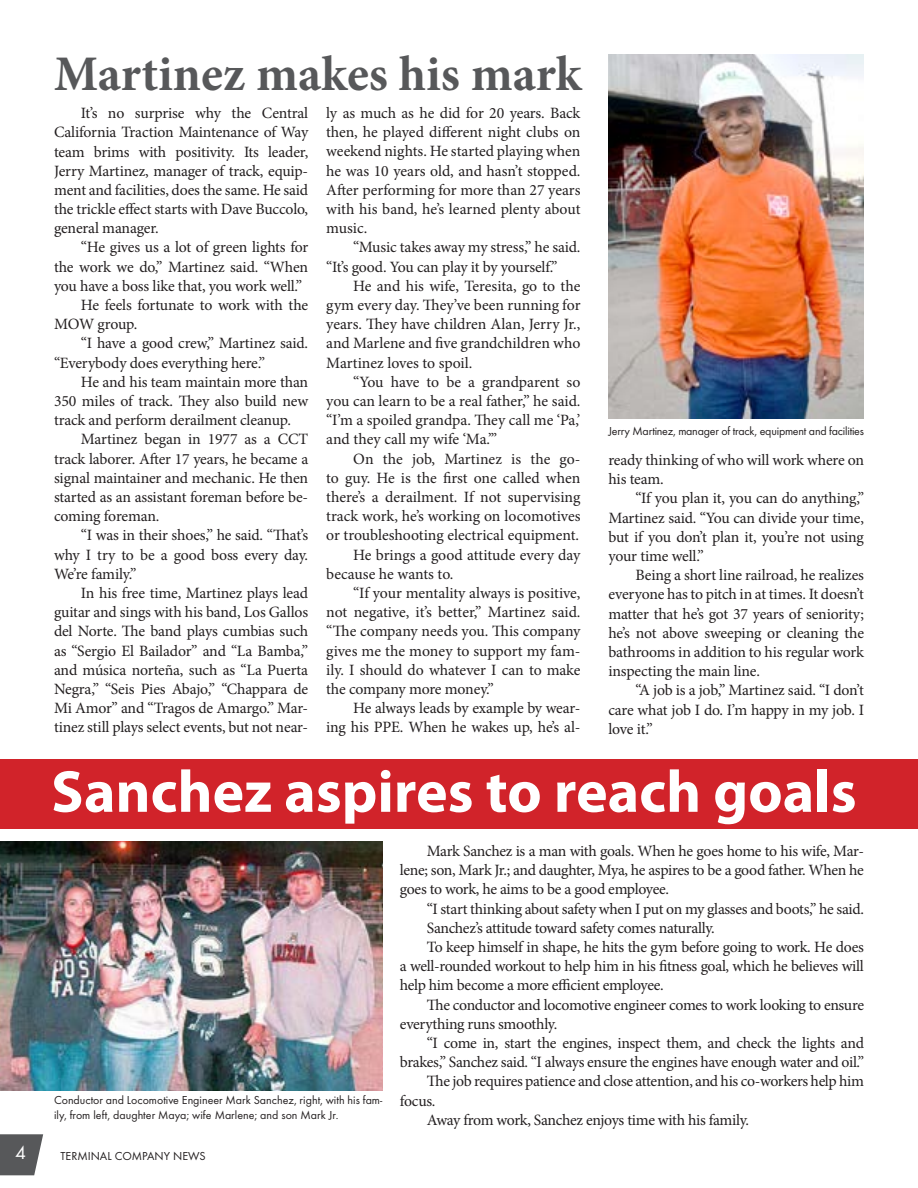
<style>
.page{position:relative;width:918px;height:1188px;background:#fff}
.page>*{position:absolute;margin:0;border:0;box-sizing:border-box;transform-origin:0 0}
.t1{font:700 59.7px "Myriad Pro";color:#fff}
.t2{font:700 49.8px "Minion Pro";color:#57585a}
.t3{font:19.5px "Function";color:#fff}
.t4{font:15.75px/19.2px "Minion Pro";letter-spacing:-.015em;color:#231f20;text-align:justify}
.t5{font:12px/15px "Function";color:#231f20}
.t6{font:12px "Function";letter-spacing:-.02em;color:#231f20}
</style>
<div class="page">
<svg style="left:0;top:1134px;width:43px;height:41px;background:#68696b"></svg>
<div style="left:0;top:759px;width:917px;height:70px;background:#d1232a"></div>
<img style="left:608px;top:54px;width:256px;height:365px">
<img style="left:0;top:842px;width:382px;height:249px">
<h2 class="t2" style="left:54px;top:39px;width:529px">Martinez makes his mark</h2>
<p class="t4" style="left:54px;top:104px;width:256px;text-indent:27px">It’s no surprise why the Central California Traction Maintenance of Way team brims with positivity. Its leader, Jerry Martinez, manager of track, equip&shy;ment and facilities, does the same. He said the trickle effect starts with Dave Buccolo, general manager.</p>
<p class="t4" style="left:81px;top:238px;width:229px">“He gives us a lot of green lights for</p>
<p class="t4" style="left:54px;top:257px;width:256px">the work we do,” Martinez said. “When</p>
<p class="t4" style="left:54px;top:276px;width:250px">you have a boss like that, you work well.”</p>
<p class="t4" style="left:81px;top:296px;width:229px">He feels fortunate to work with the</p>
<p class="t4" style="left:54px;top:315px;width:85px">MOW group.</p>
<p class="t4" style="left:81px;top:334px;width:229px">“I have a good crew,” Martinez said.</p>
<p class="t4" style="left:54px;top:353px;width:213px">“Everybody does everything here.”</p>
<p class="t4" style="left:81px;top:372px;width:229px">He and his team maintain more than</p>
<p class="t4" style="left:54px;top:392px;width:256px">350 miles of track. They also build new</p>
<p class="t4" style="left:54px;top:411px;width:239px">track and perform derailment cleanup.</p>
<p class="t4" style="left:81px;top:430px;width:229px">Martinez began in 1977 as a CCT</p>
<p class="t4" style="left:54px;top:449px;width:256px">track laborer. After 17 years, he became a</p>
<p class="t4" style="left:54px;top:468px;width:256px">signal maintainer and mechanic. He then</p>
<p class="t4" style="left:54px;top:488px;width:256px">started as an assistant foreman before be-</p>
<p class="t4" style="left:54px;top:507px;width:107px">coming foreman.</p>
<p class="t4" style="left:81px;top:526px;width:229px">“I was in their shoes,” he said. “That’s</p>
<p class="t4" style="left:54px;top:545px;width:256px">why I try to be a good boss every day.</p>
<p class="t4" style="left:54px;top:564px;width:84px">We’re family.”</p>
<p class="t4" style="left:81px;top:584px;width:229px">In his free time, Martinez plays lead</p>
<p class="t4" style="left:54px;top:603px;width:256px">guitar and sings with his band, Los Gallos</p>
<p class="t4" style="left:54px;top:622px;width:256px">del Norte. The band plays cumbias such</p>
<p class="t4" style="left:54px;top:641px;width:256px">as “Sergio El Bailador” and “La Bamba,”</p>
<p class="t4" style="left:54px;top:660px;width:256px">and música norteña, such as “La Puerta</p>
<p class="t4" style="left:54px;top:680px;width:256px">Negra,” “Seis Pies Abajo,” “Chappara de</p>
<p class="t4" style="left:54px;top:699px;width:256px">Mi Amor” and “Tragos de Amargo.” Mar-</p>
<p class="t4" style="left:54px;top:718px;width:256px">tinez still plays select events, but not near-</p>
<p class="t4" style="left:326px;top:104px;width:256px">ly as much as he did for 20 years. Back then, he played different night clubs on weekend nights. He started playing when he was 10 years old, and hasn’t stopped.<br>After performing for more than 27 years with his band, he’s learned plenty about music.</p>
<p class="t4" style="left:326px;top:238px;width:256px;text-indent:27px">“Music takes away my stress,” he said. “It’s good. You can play it by yourself.”</p>
<p class="t4" style="left:326px;top:276px;width:256px;text-indent:27px">He and his wife, Teresita, go to the gym every day. They’ve been running for years. They have children Alan, Jerry Jr., and Marlene and five grandchildren who Martinez loves to spoil.</p>
<p class="t4" style="left:326px;top:372px;width:256px;text-indent:27px">“You have to be a grandparent so you can learn to be a real father,” he said. “I’m a spoiled grandpa. They call me ‘Pa,’ and they call my wife ‘Ma.’”</p>
<p class="t4" style="left:353px;top:449px;width:229px">On the job, Martinez is the go-</p>
<p class="t4" style="left:326px;top:468px;width:256px">to guy. He is the first one called when</p>
<p class="t4" style="left:326px;top:488px;width:256px">there’s a derailment. If not supervising</p>
<p class="t4" style="left:326px;top:507px;width:256px">track work, he’s working on locomotives</p>
<p class="t4" style="left:326px;top:526px;width:254px">or troubleshooting electrical equipment.</p>
<p class="t4" style="left:353px;top:545px;width:229px">He brings a good attitude every day</p>
<p class="t4" style="left:326px;top:564px;width:129px">because he wants to.</p>
<p class="t4" style="left:353px;top:583px;width:229px">“If your mentality always is positive,</p>
<p class="t4" style="left:326px;top:603px;width:256px">not negative, it’s better,” Martinez said.</p>
<p class="t4" style="left:326px;top:622px;width:256px">“The company needs you. This company</p>
<p class="t4" style="left:326px;top:641px;width:256px">gives me the money to support my fam-</p>
<p class="t4" style="left:326px;top:660px;width:256px">ily. I should do whatever I can to make</p>
<p class="t4" style="left:326px;top:679px;width:169px">the company more money.”</p>
<p class="t4" style="left:353px;top:699px;width:229px">He always leads by example by wear-</p>
<p class="t4" style="left:326px;top:718px;width:256px">ing his PPE. When he wakes up, he’s al-</p>
<p class="t6" style="left:608px;top:424px;width:257px">Jerry Martinez, manager of track, equipment and facilities</p>
<p class="t4" style="left:608px;top:450px;width:257px">ready thinking of who will work where on his team.</p>
<p class="t4" style="left:608px;top:489px;width:257px;text-indent:27px">“If you plan it, you can do anything,” Martinez said. “You can divide your time, but if you don’t plan it, you’re not using your time well.”</p>
<p class="t4" style="left:608px;top:566px;width:257px;text-indent:27px">Being a short line railroad, he realizes everyone has to pitch in at times. It doesn’t matter that he’s got 37 years of seniority; he’s not above sweeping or cleaning the bathrooms in addition to his regular work inspecting the main line.</p>
<p class="t4" style="left:608px;top:681px;width:257px;text-indent:27px">“A job is a job,” Martinez said. “I don’t care what job I do. I’m happy in my job. I love it.”</p>
<h1 class="t1" style="left:51px;top:753px;width:807px">Sanchez aspires to reach goals</h1>
<p class="t5" style="left:54px;top:1092px;width:330px">Conductor and Locomotive Engineer Mark Sanchez, right, with his fam&shy;ily, from left, daughter Maya; wife Marlene; and son Mark Jr.</p>
<p class="t3" style="left:15px;top:1142px;width:13px">4</p>
<p class="t5" style="left:60px;top:1149px;width:147px">TERMINAL COMPANY NEWS</p>
<p class="t4" style="left:400px;top:841px;width:466px;text-indent:27px">Mark Sanchez is a man with goals. When he goes home to his wife, Mar&shy;lene; son, Mark Jr.; and daughter, Mya, he aspires to be a good father. When he goes to work, he aims to be a good employee.</p>
<p class="t4" style="left:427px;top:899px;width:439px">“I start thinking about safety when I put on my glasses and boots,” he said.</p>
<p class="t4" style="left:427px;top:918px;width:289px">Sanchez’s attitude toward safety comes naturally.</p>
<p class="t4" style="left:427px;top:937px;width:439px">To keep himself in shape, he hits the gym before going to work. He does</p>
<p class="t4" style="left:400px;top:957px;width:466px">a well-rounded workout to help him in his fitness goal, which he believes will</p>
<p class="t4" style="left:400px;top:976px;width:265px">help him become a more efficient employee.</p>
<p class="t4" style="left:427px;top:995px;width:439px">The conductor and locomotive engineer comes to work looking to ensure</p>
<p class="t4" style="left:400px;top:1014px;width:159px">everything runs smoothly.</p>
<p class="t4" style="left:427px;top:1033px;width:439px">“I come in, start the engines, inspect them, and check the lights and</p>
<p class="t4" style="left:400px;top:1053px;width:466px">brakes,” Sanchez said. “I always ensure the engines have enough water and oil.”</p>
<p class="t4" style="left:427px;top:1072px;width:439px">The job requires patience and close attention, and his co-workers help him</p>
<p class="t4" style="left:400px;top:1091px;width:37px">focus.</p>
<p class="t4" style="left:427px;top:1110px;width:324px">Away from work, Sanchez enjoys time with his family.</p>
</div>
